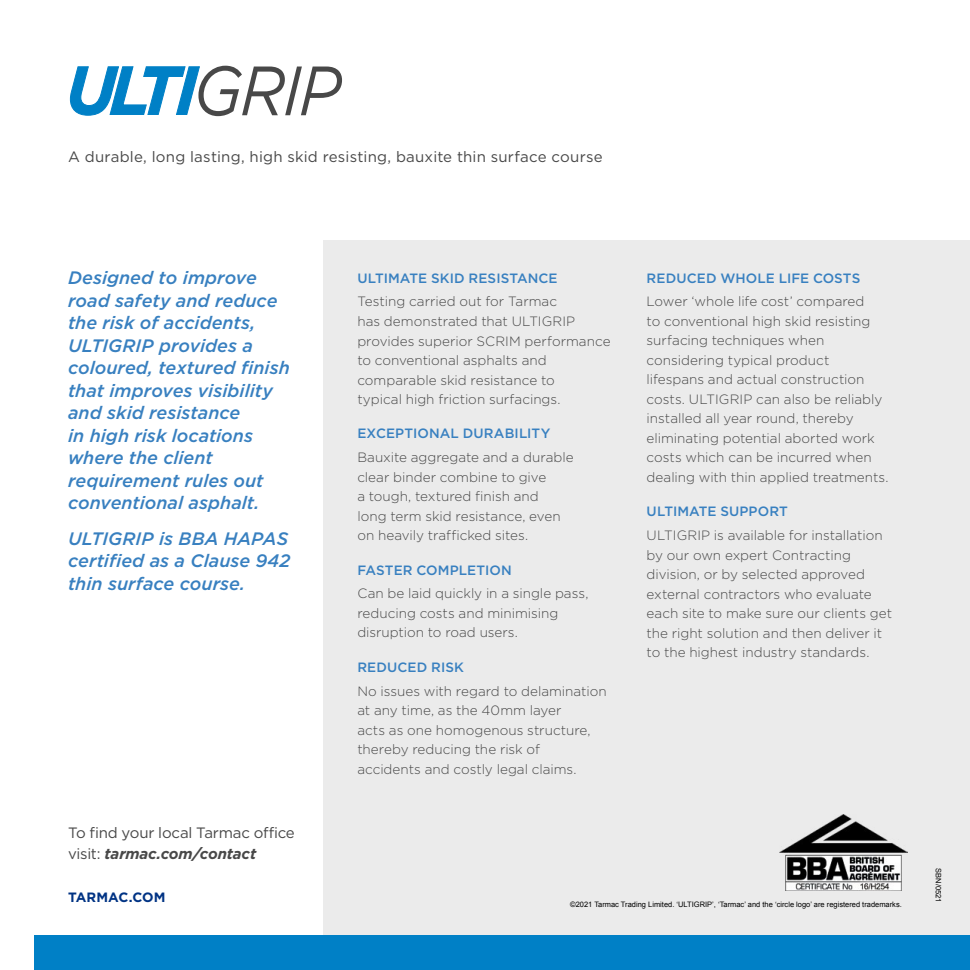
<style>
.page{position:relative;width:970px;height:970px;background:#fff}
.page>*{position:absolute;margin:0;border:0;box-sizing:border-box;transform-origin:0 0}
.t1{font:italic 69.6px "Gotham";color:#484848;scale:.9 1}
.t2{font:italic 500 18px/22.5px "Gotham";color:#3880c0}
.t3{font:15px "Gotham";letter-spacing:.01em;color:#484848}
.t4{font:15px/21px "Gotham";letter-spacing:-.015em;color:#484848}
.t5{font:300 13.5px/19.5px "Gotham";color:#484848}
.t6{font:500 13.5px "Gotham";letter-spacing:.005em;color:#3880c0}
.t7{font:700 13.5px "Gotham";letter-spacing:.005em;color:#003384}
.t8{font:7.5px "Arial";color:#000}
.s1{font-weight:700;font-style:italic}
</style>
<div class="page">
<div style="left:323px;top:240px;width:646px;height:709px;background:#ebebeb"></div>
<svg style="left:70px;top:66px;width:130px;height:50px"></svg>
<div style="left:34px;top:935px;width:935px;height:34px;background:#0080c6"></div>
<img style="left:779px;top:814px;width:128px;height:76px">
<h1 class="t1" style="left:193px;top:46px;width:166px">GRIP</h1>
<p class="t3" style="left:68px;top:147px;width:536px">A durable, long lasting, high skid resisting, bauxite thin surface course</p>
<p class="t2" style="left:68px;top:266px;width:223px">Designed to improve road safety and reduce the risk of accidents,<br>ULTIGRIP provides a coloured, textured finish that improves visibility and skid resistance<br>in high risk locations where the client requirement rules out conventional asphalt.</p>
<h2 class="t2" style="left:68px;top:526px;width:224px">ULTIGRIP is BBA HAPAS certified as a Clause 942 thin surface course.</h2>
<p class="t4" style="left:68px;top:822px;width:228px">To find your local Tarmac office visit: <span class="s1">tarmac.com/contact</span></p>
<p class="t7" style="left:68px;top:888px;width:99px">TARMAC.COM</p>
<p class="t6" style="left:357px;top:269px;width:202px">ULTIMATE SKID RESISTANCE</p>
<p class="t5" style="left:357px;top:291px;width:255px">Testing carried out for Tarmac<br>has demonstrated that ULTIGRIP provides superior SCRIM performance to conventional asphalts and comparable skid resistance to<br>typical high friction surfacings.</p>
<p class="t6" style="left:357px;top:425px;width:194px">EXCEPTIONAL DURABILITY</p>
<p class="t5" style="left:357px;top:447px;width:218px">Bauxite aggregate and a durable clear binder combine to give<br>a tough, textured finish and<br>long term skid resistance, even on heavily trafficked sites.</p>
<p class="t6" style="left:357px;top:561px;width:156px">FASTER COMPLETION</p>
<p class="t5" style="left:357px;top:583px;width:232px">Can be laid quickly in a single pass, reducing costs and minimising disruption to road users.</p>
<p class="t6" style="left:357px;top:658px;width:108px">REDUCED RISK</p>
<p class="t5" style="left:357px;top:680px;width:251px">No issues with regard to delamination at any time, as the 40mm layer<br>acts as one homogenous structure, thereby reducing the risk of accidents and costly legal claims.</p>
<p class="t6" style="left:646px;top:269px;width:215px">REDUCED WHOLE LIFE COSTS</p>
<p class="t5" style="left:646px;top:291px;width:243px">Lower ‘whole life cost’ compared<br>to conventional high skid resisting surfacing techniques when considering typical product lifespans and actual construction costs. ULTIGRIP can also be reliably installed all year round, thereby eliminating potential aborted work costs which can be incurred when dealing with thin applied treatments.</p>
<p class="t6" style="left:646px;top:502px;width:143px">ULTIMATE SUPPORT</p>
<p class="t5" style="left:646px;top:525px;width:247px">ULTIGRIP is available for installation by our own expert Contracting division, or by selected approved external contractors who evaluate each site to make sure our clients get the right solution and then deliver it to the highest industry standards.</p>
<p class="t8" style="left:570px;top:899px;width:333px">©2021 Tarmac Trading Limited. ‘ULTIGRIP’, ‘Tarmac’ and the ‘circle logo’ are registered trademarks.</p>
<p class="t8" style="left:943px;top:868px;width:36px;rotate:90deg">SBN/0521</p>
</div>
